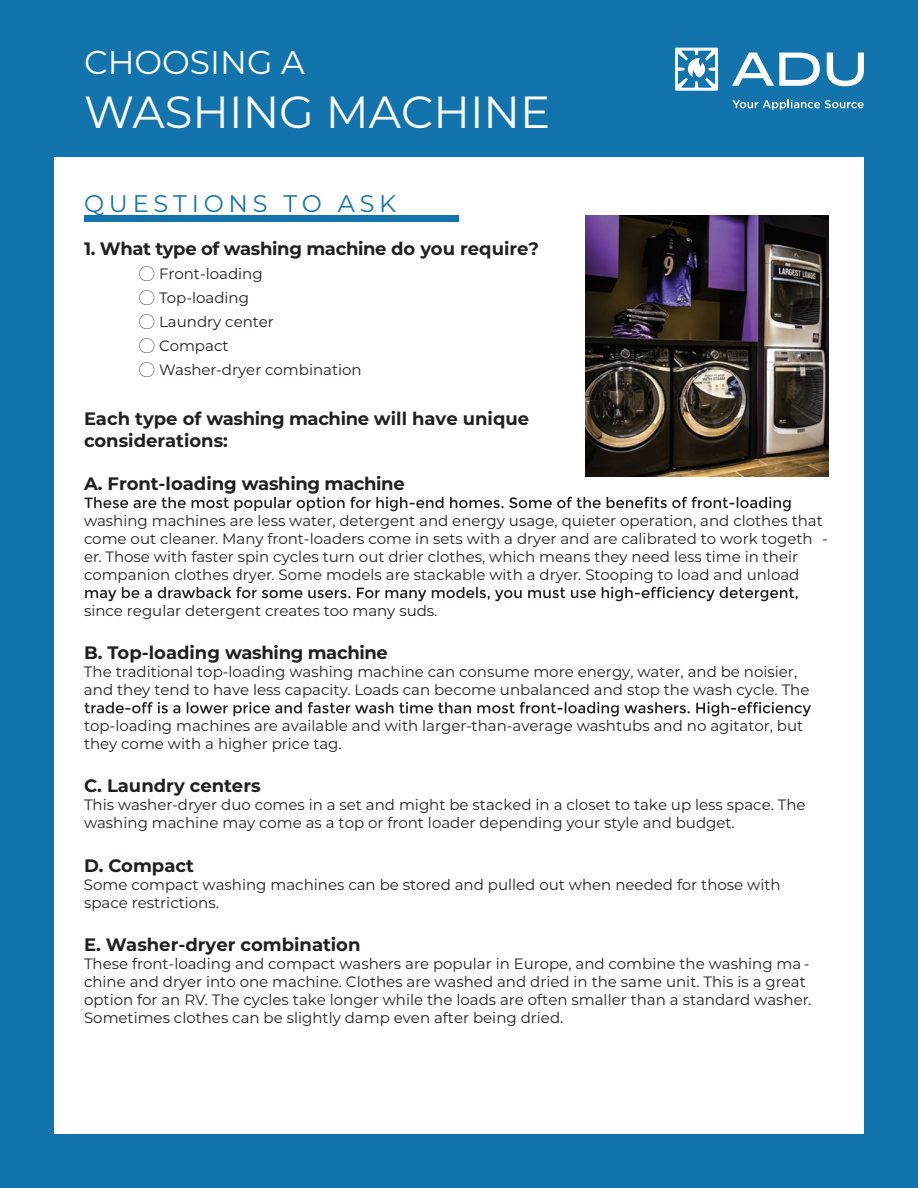
<style>
.page{position:relative;width:918px;height:1188px;background:#1374ad}
.page>*{position:absolute;margin:0;border:0;box-sizing:border-box;transform-origin:0 0}
.t1{font:45px "Montserrat";color:#fff}
.t2{font:33px "Montserrat";color:#fff}
.t3{font:24px "Montserrat";letter-spacing:.2em;color:#1374ad}
.t4{font:700 18px/21.6px "Montserrat";color:#231f20}
.t5{font:700 18px "Montserrat";letter-spacing:-.02em;color:#231f20}
.t6{font:15px/18px "Montserrat";color:#231f20}
.s1{font-weight:100;font-size:21px}
</style>
<div class="page">
<div style="left:54px;top:158px;width:810px;height:976px;background:#fff"></div>
<svg style="left:84px;top:497px;width:707px;height:14px"></svg>
<svg style="left:85px;top:587px;width:713px;height:14px"></svg>
<svg style="left:85px;top:702px;width:726px;height:15px"></svg>
<div style="left:84px;top:216px;width:375px;height:6px;background:#1374ad"></div>
<img style="left:585px;top:216px;width:244px;height:260px">
<svg style="left:732px;top:100px;width:132px;height:10px"></svg>
<svg style="left:732px;top:53px;width:88px;height:33px"></svg>
<svg style="left:827px;top:53px;width:37px;height:33px"></svg>
<svg style="left:675px;top:48px;width:43px;height:43px"></svg>
<p class="t2" style="left:84px;top:39px;width:222px">CHOOSING A</p>
<p class="t1" style="left:84px;top:81px;width:468px">WASHING MACHINE</p>
<p class="t3" style="left:84px;top:187px;width:314px">QUESTIONS TO ASK</p>
<p class="t5" style="left:84px;top:236px;width:457px">1. What type of washing machine do you require?</p>
<p class="t6" style="left:138px;top:261px;width:225px;line-height:24px"><span class="s1">O</span> Front-loading<br><span class="s1">O</span> Top-loading<br><span class="s1">O</span> Laundry center<br><span class="s1">O</span> Compact<br><span class="s1">O</span> Washer-dryer combination</p>
<p class="t4" style="left:84px;top:407px;width:447px">Each type of washing machine will have unique considerations:</p>
<p class="t5" style="left:84px;top:471px;width:322px">A. Front-loading washing machine</p>
<p class="t6" style="left:84px;top:511px;width:746px">washing machines are less water, detergent and energy usage, quieter operation, and clothes that come out cleaner. Many front-loaders come in sets with a dryer and are calibrated to work togeth - er. Those with faster spin cycles turn out drier clothes, which means they need less time in their companion clothes dryer. Some models are stackable with a dryer. Stooping to load and unload</p>
<p class="t6" style="left:84px;top:601px;width:355px">since regular detergent creates too many suds.</p>
<p class="t5" style="left:84px;top:640px;width:306px">B. Top-loading washing machine</p>
<p class="t6" style="left:84px;top:662px;width:727px">The traditional top-loading washing machine can consume more energy, water, and be noisier, and they tend to have less capacity. Loads can become unbalanced and stop the wash cycle. The</p>
<p class="t6" style="left:84px;top:716px;width:721px">top-loading machines are available and with larger-than-average washtubs and no agitator, but they come with a higher price tag.</p>
<p class="t4" style="left:84px;top:774px;width:178px">C. Laundry centers</p>
<p class="t6" style="left:84px;top:796px;width:723px">This washer-dryer duo comes in a set and might be stacked in a closet to take up less space. The washing machine may come as a top or front loader depending your style and budget.</p>
<p class="t4" style="left:84px;top:854px;width:111px">D. Compact</p>
<p class="t6" style="left:84px;top:875px;width:698px">Some compact washing machines can be stored and pulled out when needed for those with space restrictions.</p>
<p class="t4" style="left:84px;top:933px;width:278px">E. Washer-dryer combination</p>
<p class="t6" style="left:84px;top:954px;width:729px">These front-loading and compact washers are popular in Europe, and combine the washing ma - chine and dryer into one machine. Clothes are washed and dried in the same unit. This is a great option for an RV. The cycles take longer while the loads are often smaller than a standard washer.<br>Sometimes clothes can be slightly damp even after being dried.</p>
</div>
